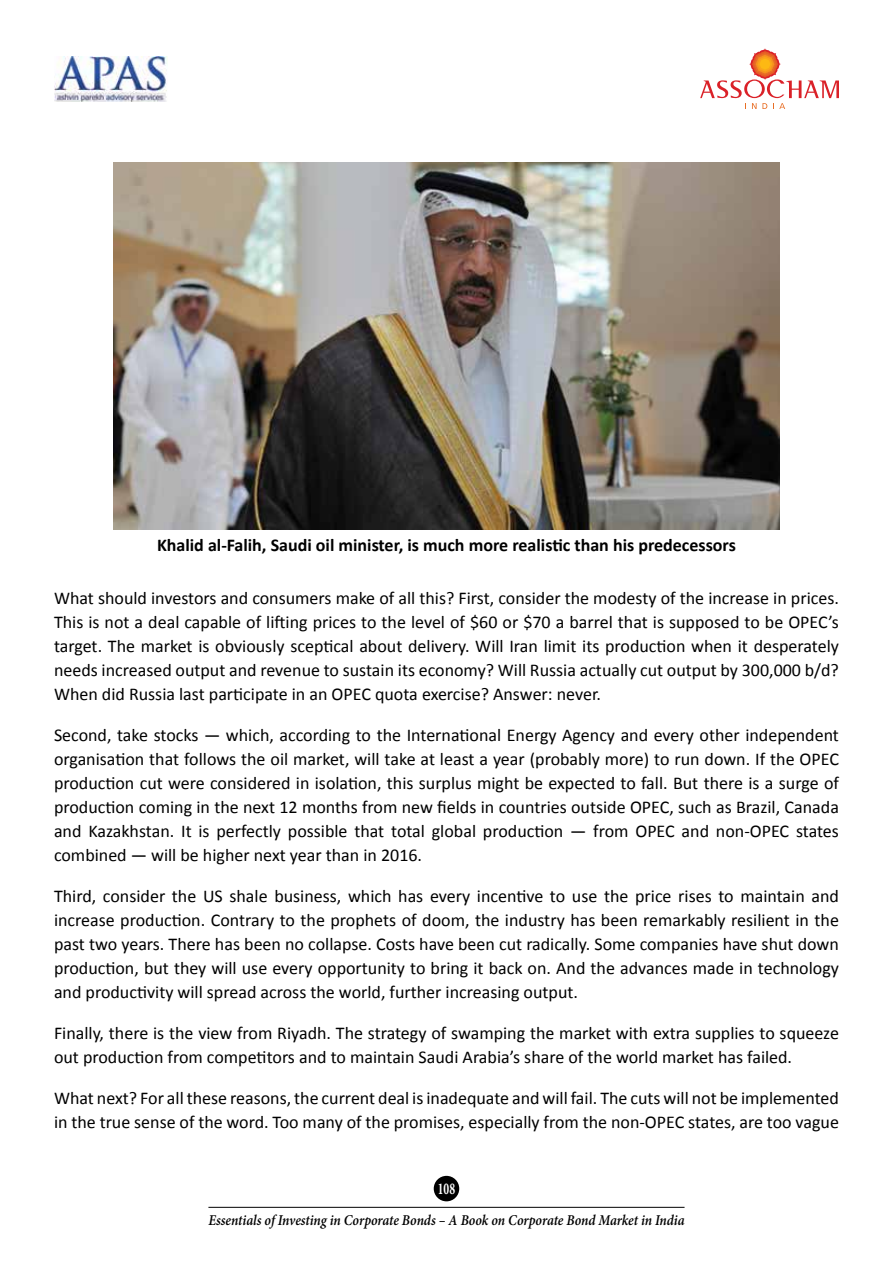
<style>
.page{position:relative;width:893px;height:1263px;background:#fff}
.page>*{position:absolute;margin:0;border:0;box-sizing:border-box;transform-origin:0 0}
.t1{font:18px/24px "Calibri";color:#000;text-align:justify}
.t2{font:700 18px "Calibri";color:#000}
.t3{font:700 16.5px "Minion Pro";color:#fff;scale:.7 1}
.t4{font:italic 600 15px "Minion Pro";letter-spacing:-.005em;color:#000;scale:.9 1}
</style>
<div class="page">
<svg style="left:700px;top:49px;width:139px;height:60px"></svg>
<img style="left:54px;top:56px;width:113px;height:45px">
<div style="left:434px;top:1176px;width:25px;height:25px;background:#000;border-radius:50%"></div>
<hr style="left:208px;top:1207px;width:476px;height:1px;background:#000">
<img style="left:114px;top:162px;width:665px;height:368px">
<p class="t2" style="left:157px;top:533px;width:580px">Khalid al-Falih, Saudi oil minister, is much more realistic than his predecessors</p>
<p class="t1" style="left:54px;top:586px;width:786px">What should investors and consumers make of all this? First, consider the modesty of the increase in prices.<br>This is not a deal capable of lifting prices to the level of $60 or $70 a barrel that is supposed to be OPEC’s target. The market is obviously sceptical about delivery. Will Iran limit its production when it desperately needs increased output and revenue to sustain its economy? Will Russia actually cut output by 300,000 b/d?<br>When did Russia last participate in an OPEC quota exercise? Answer: never.</p>
<p class="t1" style="left:54px;top:723px;width:786px">Second, take stocks — which, according to the International Energy Agency and every other independent organisation that follows the oil market, will take at least a year (probably more) to run down. If the OPEC production cut were considered in isolation, this surplus might be expected to fall. But there is a surge of production coming in the next 12 months from new fields in countries outside OPEC, such as Brazil, Canada and Kazakhstan. It is perfectly possible that total global production — from OPEC and non-OPEC states combined — will be higher next year than in 2016.</p>
<p class="t1" style="left:54px;top:884px;width:786px">Third, consider the US shale business, which has every incentive to use the price rises to maintain and increase production. Contrary to the prophets of doom, the industry has been remarkably resilient in the past two years. There has been no collapse. Costs have been cut radically. Some companies have shut down production, but they will use every opportunity to bring it back on. And the advances made in technology and productivity will spread across the world, further increasing output.</p>
<p class="t1" style="left:54px;top:1021px;width:786px">Finally, there is the view from Riyadh. The strategy of swamping the market with extra supplies to squeeze out production from competitors and to maintain Saudi Arabia’s share of the world market has failed.</p>
<p class="t1" style="left:54px;top:1086px;width:786px">What next? For all these reasons, the current deal is inadequate and will fail. The cuts will not be implemented in the true sense of the word. Too many of the promises, especially from the non-OPEC states, are too vague</p>
<p class="t3" style="left:438px;top:1177px;width:26px">108</p>
<p class="t4" style="left:208px;top:1209px;width:530px">Essentials of Investing in Corporate Bonds – A Book on Corporate Bond Market in India</p>
</div>
